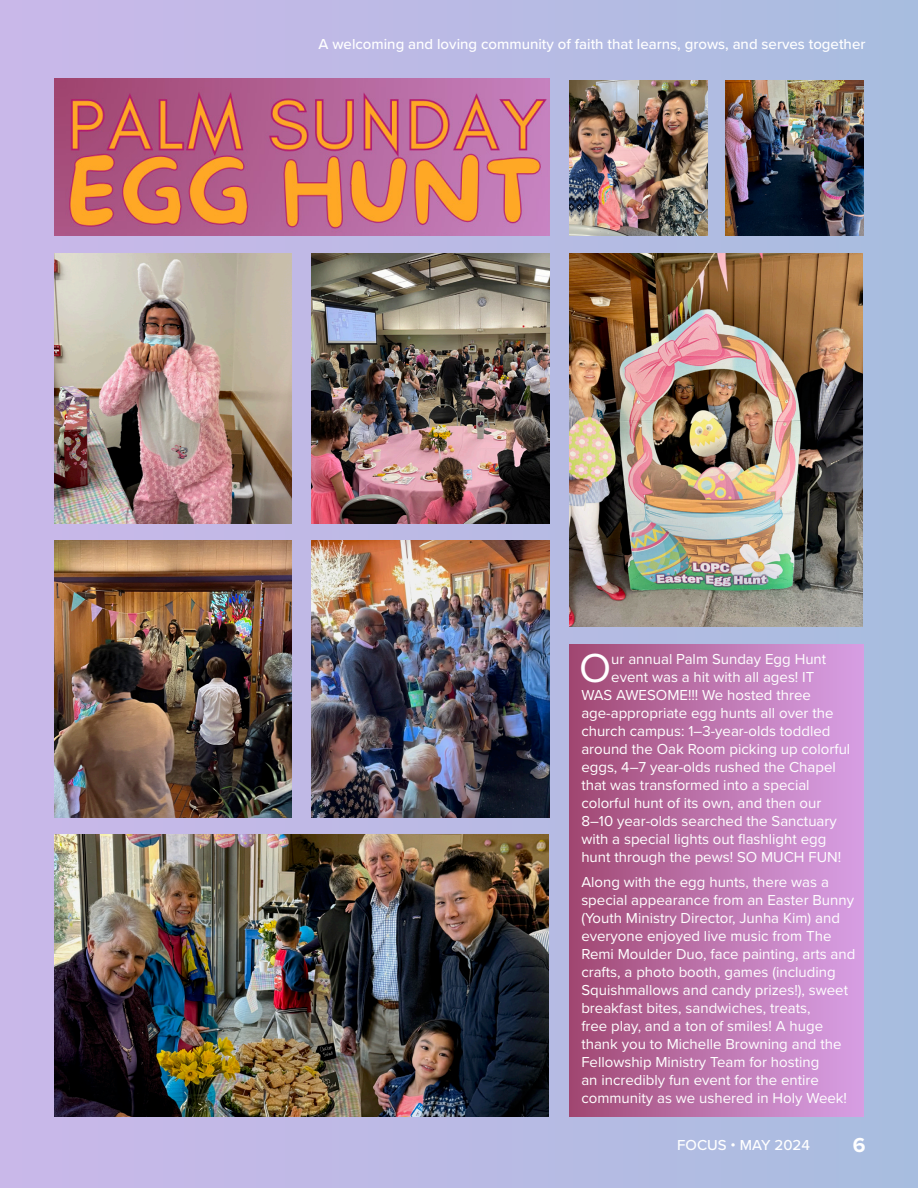
<style>
.page{position:relative;width:918px;height:1188px;background:#fff}
.page>*{position:absolute;margin:0;border:0;box-sizing:border-box;transform-origin:0 0}
.Body{font:42px "Proxima Nova";color:#fff}
.t1{font:700 21px "Proxima Nova";color:#fff}
.Body-2{font:15px/18px "Proxima Nova";color:#fff}
.t2{font:500 15px "Proxima Nova";color:#fff}
</style>
<div class="page">
<div style="left:0;top:0;width:918px;height:1188px;background:linear-gradient(to right,#cab6e7,#a8bbdd)"></div>
<div style="left:569px;top:645px;width:295px;height:472px;background:linear-gradient(to right,#a24973,#daa2e8)"></div>
<img style="left:569px;top:254px;width:293px;height:372px">
<img style="left:54px;top:79px;width:496px;height:157px">
<img style="left:54px;top:254px;width:238px;height:269px">
<img style="left:54px;top:541px;width:238px;height:277px">
<img style="left:55px;top:834px;width:494px;height:283px">
<img style="left:312px;top:254px;width:238px;height:269px">
<img style="left:312px;top:541px;width:238px;height:277px">
<img style="left:569px;top:81px;width:138px;height:155px">
<img style="left:726px;top:81px;width:138px;height:155px">
<p class="t2" style="left:319px;top:32px;width:548px">A welcoming and loving community of faith that learns, grows, and serves together</p>
<p class="Body" style="left:579px;top:637px;width:34px">O</p>
<p class="Body-2" style="left:611px;top:649px;width:217px">ur annual Palm Sunday Egg Hunt</p>
<p class="Body-2" style="left:611px;top:667px;width:205px">event was a hit with all ages! IT</p>
<p class="Body-2" style="left:581px;top:685px;width:231px">WAS AWESOME!!! We hosted three</p>
<p class="Body-2" style="left:581px;top:703px;width:254px">age-appropriate egg hunts all over the</p>
<p class="Body-2" style="left:581px;top:721px;width:251px">church campus: 1–3-year-olds toddled</p>
<p class="Body-2" style="left:581px;top:739px;width:271px">around the Oak Room picking up colorful</p>
<p class="Body-2" style="left:581px;top:757px;width:256px">eggs, 4–7 year-olds rushed the Chapel</p>
<p class="Body-2" style="left:581px;top:775px;width:230px">that was transformed into a special</p>
<p class="Body-2" style="left:581px;top:793px;width:241px">colorful hunt of its own, and then our</p>
<p class="Body-2" style="left:581px;top:811px;width:257px">8–10 year-olds searched the Sanctuary</p>
<p class="Body-2" style="left:581px;top:829px;width:247px">with a special lights out flashlight egg</p>
<p class="Body-2" style="left:581px;top:847px;width:261px">hunt through the pews! SO MUCH FUN!</p>
<p class="Body-2" style="left:581px;top:872px;width:276px">Along with the egg hunts, there was a special appearance from an Easter Bunny (Youth Ministry Director, Junha Kim) and everyone enjoyed live music from The Remi Moulder Duo, face painting, arts and crafts, a photo booth, games (including Squishmallows and candy prizes!), sweet breakfast bites, sandwiches, treats,<br>free play, and a ton of smiles! A huge thank you to Michelle Browning and the Fellowship Ministry Team for hosting<br>an incredibly fun event for the entire community as we ushered in Holy Week!</p>
<p class="t2" style="left:677px;top:1134px;width:134px">FOCUS • MAY 2024</p>
<p class="t1" style="left:853px;top:1129px;width:14px">6</p>
</div>
